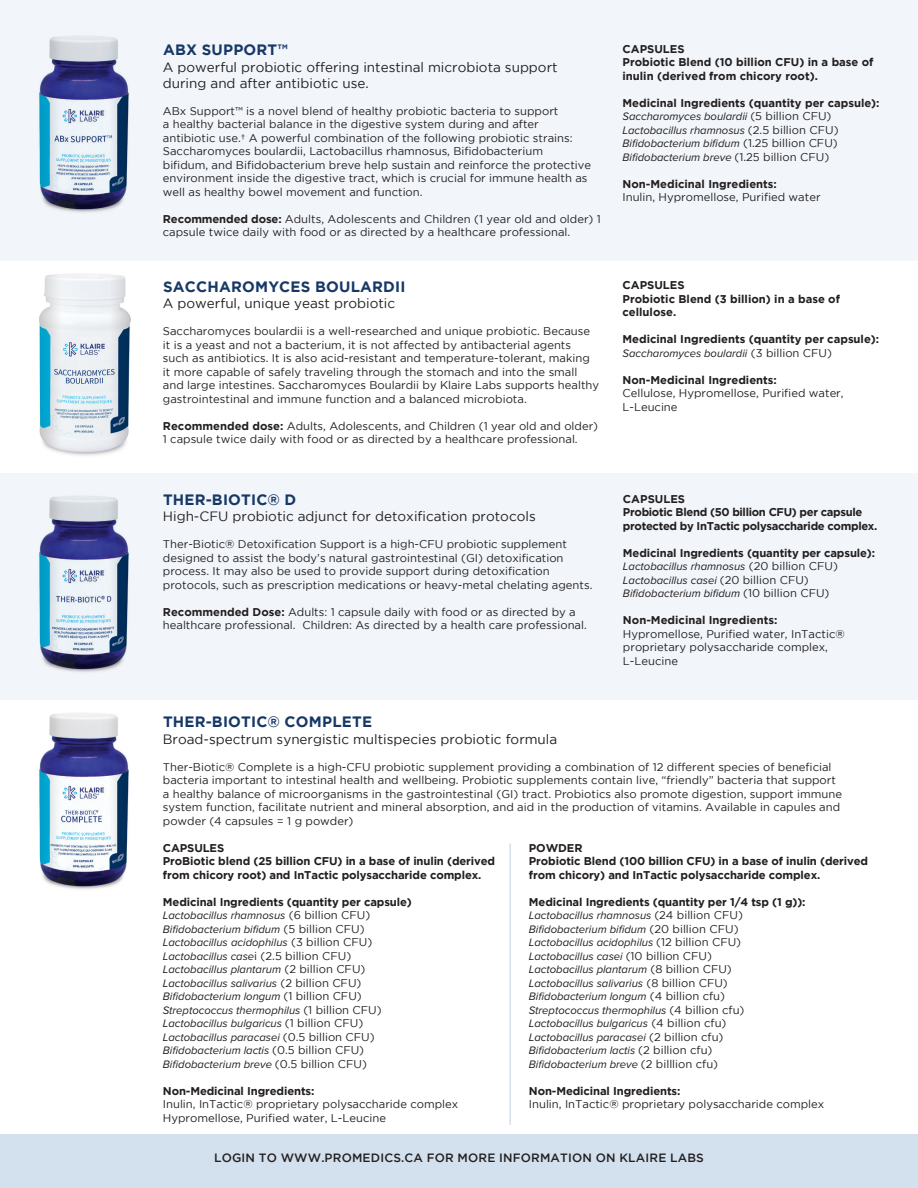
<style>
.page{position:relative;width:918px;height:1188px;background:#fff}
.page>*{position:absolute;margin:0;border:0;box-sizing:border-box;transform-origin:0 0}
.t1{font:700 15px "Gotham";letter-spacing:.015em;color:#173866}
.t2{font:13.5px/16.2px "Gotham";color:#231f20}
.t3{font:500 12px "Gotham";letter-spacing:.015em;color:#231f20}
.t4{font:11.25px/13.5px "Gotham";color:#231f20}
.t5{font:italic 11.25px "Proxima Nova";color:#231f20}
.t6{font:700 11.25px/13.5px "Gotham";letter-spacing:-.01em;color:#231f20}
.t7{font:700 11.25px/13.5px "Gotham";letter-spacing:-.03em;color:#231f20}
.s1{font-weight:700}
.s2{font-family:"Gotham";font-style:normal}
</style>
<div class="page">
<div style="left:0;top:1134px;width:918px;height:54px;background:#d3e1ee"></div>
<div style="left:0;top:0;width:918px;height:261px;background:#f2f6fa"></div>
<div style="left:0;top:473px;width:918px;height:227px;background:#f2f6fa"></div>
<img style="left:39px;top:36px;width:90px;height:177px">
<img style="left:39px;top:713px;width:90px;height:177px">
<img style="left:39px;top:496px;width:90px;height:176px">
<img style="left:39px;top:274px;width:92px;height:182px">
<hr style="left:509px;top:843px;width:2px;height:282px;background:#d3e1ee">
<p class="t1" style="left:163px;top:42px;width:126px">ABX SUPPORT™</p>
<p class="t2" style="left:163px;top:59px;width:396px">A powerful probiotic offering intestinal microbiota support during and after antibiotic use.</p>
<p class="t4" style="left:163px;top:104px;width:430px">ABx Support™ is a novel blend of healthy probiotic bacteria to support<br>a healthy bacterial balance in the digestive system during and after antibiotic use.† A powerful combination of the following probiotic strains:<br>Saccharomyces boulardii, Lactobacillus rhamnosus, Bifidobacterium bifidum, and Bifidobacterium breve help sustain and reinforce the protective environment inside the digestive tract, which is crucial for immune health as well as healthy bowel movement and function.</p>
<p class="t4" style="left:163px;top:212px;width:439px"><span class="s1">Recommended dose:</span> Adults, Adolescents and Children (1 year old and older) 1 capsule twice daily with food or as directed by a healthcare professional.</p>
<p class="t1" style="left:163px;top:278px;width:244px">SACCHAROMYCES BOULARDII</p>
<p class="t2" style="left:163px;top:295px;width:234px">A powerful, unique yeast probiotic</p>
<p class="t4" style="left:163px;top:324px;width:438px">Saccharomyces boulardii is a well-researched and unique probiotic. Because it is a yeast and not a bacterium, it is not affected by antibacterial agents such as antibiotics. It is also acid-resistant and temperature-tolerant, making it more capable of safely traveling through the stomach and into the small and large intestines. Saccharomyces Boulardii by Klaire Labs supports healthy gastrointestinal and immune function and a balanced microbiota.</p>
<p class="t4" style="left:163px;top:419px;width:437px"><span class="s1">Recommended dose:</span> Adults, Adolescents, and Children (1 year old and older)<br>1 capsule twice daily with food or as directed by a healthcare professional.</p>
<p class="t1" style="left:163px;top:491px;width:135px">THER-BIOTIC® D</p>
<p class="t2" style="left:163px;top:508px;width:374px">High-CFU probiotic adjunct for detoxification protocols</p>
<p class="t4" style="left:163px;top:538px;width:431px">Ther-Biotic® Detoxification Support is a high-CFU probiotic supplement designed to assist the body’s natural gastrointestinal (GI) detoxification process. It may also be used to provide support during detoxification protocols, such as prescription medications or heavy-metal chelating agents.</p>
<p class="t4" style="left:163px;top:605px;width:425px"><span class="s1">Recommended Dose:</span> Adults: 1 capsule daily with food or as directed by a healthcare professional. Children: As directed by a health care professional.</p>
<p class="t6" style="left:622px;top:42px;width:64px">CAPSULES</p>
<p class="t6" style="left:622px;top:55px;width:253px">Probiotic Blend (10 billion CFU) in a base of inulin (derived from chicory root).</p>
<p class="t6" style="left:622px;top:96px;width:259px">Medicinal Ingredients (quantity per capsule):</p>
<p class="t5" style="left:622px;top:108px;width:211px">Saccharomyces boulardii <span class="s2">(5 billion CFU)</span></p>
<p class="t5" style="left:622px;top:122px;width:218px">Lactobacillus rhamnosus <span class="s2">(2.5 billion CFU)</span></p>
<p class="t5" style="left:622px;top:135px;width:217px">Bifidobacterium bifidum <span class="s2">(1.25 billion CFU)</span></p>
<p class="t5" style="left:622px;top:149px;width:208px">Bifidobacterium breve <span class="s2">(1.25 billion CFU)</span></p>
<p class="t6" style="left:622px;top:177px;width:156px">Non-Medicinal Ingredients:</p>
<p class="t4" style="left:622px;top:190px;width:200px">Inulin, Hypromellose, Purified water</p>
<p class="t6" style="left:622px;top:278px;width:64px">CAPSULES</p>
<p class="t6" style="left:622px;top:292px;width:219px">Probiotic Blend (3 billion) in a base of cellulose.</p>
<p class="t6" style="left:622px;top:332px;width:258px">Medicinal Ingredients (quantity per capsule):</p>
<p class="t5" style="left:622px;top:344px;width:211px">Saccharomyces boulardii <span class="s2">(3 billion CFU)</span></p>
<p class="t6" style="left:622px;top:373px;width:156px">Non-Medicinal Ingredients:</p>
<p class="t4" style="left:622px;top:386px;width:223px">Cellulose, Hypromellose, Purified water,<br>L-Leucine</p>
<p class="t6" style="left:623px;top:492px;width:64px">CAPSULES</p>
<p class="t7" style="left:623px;top:505px;width:256px">Probiotic Blend (50 billion CFU) per capsule protected by InTactic polysaccharide complex.</p>
<p class="t6" style="left:623px;top:546px;width:254px">Medicinal Ingredients (quantity per capsule):</p>
<p class="t5" style="left:623px;top:558px;width:216px">Lactobacillus rhamnosus <span class="s2">(20 billion CFU)</span></p>
<p class="t5" style="left:623px;top:571px;width:187px">Lactobacillus casei <span class="s2">(20 billion CFU)</span></p>
<p class="t5" style="left:623px;top:585px;width:208px">Bifidobacterium bifidum <span class="s2">(10 billion CFU)</span></p>
<p class="t6" style="left:623px;top:613px;width:156px">Non-Medicinal Ingredients:</p>
<p class="t4" style="left:623px;top:627px;width:223px">Hypromellose, Purified water, InTactic® proprietary polysaccharide complex,<br>L-Leucine</p>
<p class="t1" style="left:163px;top:713px;width:211px">THER-BIOTIC® COMPLETE</p>
<p class="t2" style="left:163px;top:731px;width:396px">Broad-spectrum synergistic multispecies probiotic formula</p>
<p class="t4" style="left:163px;top:760px;width:681px">Ther-Biotic® Complete is a high-CFU probiotic supplement providing a combination of 12 different species of beneficial bacteria important to intestinal health and wellbeing. Probiotic supplements contain live, “friendly” bacteria that support a healthy balance of microorganisms in the gastrointestinal (GI) tract. Probiotics also promote digestion, support immune system function, facilitate nutrient and mineral absorption, and aid in the production of vitamins. Available in capules and powder (4 capsules = 1 g powder)</p>
<p class="t6" style="left:163px;top:841px;width:63px">CAPSULES</p>
<p class="t6" style="left:163px;top:854px;width:334px">ProBiotic blend (25 billion CFU) in a base of inulin (derived from chicory root) and InTactic polysaccharide complex.</p>
<p class="t6" style="left:163px;top:895px;width:250px">Medicinal Ingredients (quantity per capsule)</p>
<p class="t5" style="left:163px;top:907px;width:209px">Lactobacillus rhamnosus <span class="s2">(6 billion CFU)</span></p>
<p class="t5" style="left:163px;top:921px;width:203px">Bifidobacterium bifidum <span class="s2">(5 billion CFU)</span></p>
<p class="t5" style="left:163px;top:934px;width:211px">Lactobacillus acidophilus <span class="s2">(3 billion CFU)</span></p>
<p class="t5" style="left:163px;top:948px;width:190px">Lactobacillus case<span class="s2">i (2.5 billion CFU)</span></p>
<p class="t5" style="left:163px;top:961px;width:204px">Lactobacillus plantarum <span class="s2">(2 billion CFU)</span></p>
<p class="t5" style="left:163px;top:975px;width:200px">Lactobacillus salivarius <span class="s2">(2 billion CFU)</span></p>
<p class="t5" style="left:163px;top:988px;width:200px">Bifidobacterium longum <span class="s2">(1 billion CFU)</span></p>
<p class="t5" style="left:163px;top:1002px;width:220px">Streptococcus thermophilus <span class="s2">(1 billion CFU)</span></p>
<p class="t5" style="left:163px;top:1015px;width:202px">Lactobacillus bulgaricus <span class="s2">(1 billion CFU)</span></p>
<p class="t5" style="left:163px;top:1029px;width:213px">Lactobacillus paracasei <span class="s2">(0.5 billion CFU)</span></p>
<p class="t5" style="left:163px;top:1042px;width:203px">Bifidobacterium lactis <span class="s2">(0.5 billion CFU)</span></p>
<p class="t5" style="left:163px;top:1056px;width:205px">Bifidobacterium breve <span class="s2">(0.5 billion CFU)</span></p>
<p class="t6" style="left:163px;top:1084px;width:153px">Non-Medicinal Ingredients:</p>
<p class="t4" style="left:163px;top:1097px;width:297px">Inulin, InTactic® proprietary polysaccharide complex<br>Hypromellose, Purified water, L-Leucine</p>
<p class="t6" style="left:529px;top:841px;width:55px">POWDER</p>
<p class="t6" style="left:529px;top:854px;width:341px">Probiotic Blend (100 billion CFU) in a base of inulin (derived from chicory) and InTactic polysaccharide complex.</p>
<p class="t6" style="left:529px;top:895px;width:278px">Medicinal Ingredients (quantity per 1/4 tsp (1 g)):</p>
<p class="t5" style="left:529px;top:907px;width:215px">Lactobacillus rhamnosus <span class="s2">(24 billion CFU)</span></p>
<p class="t5" style="left:529px;top:921px;width:211px">Bifidobacterium bifidum <span class="s2">(20 billion CFU)</span></p>
<p class="t5" style="left:529px;top:934px;width:214px">Lactobacillus acidophilus <span class="s2">(12 billion CFU)</span></p>
<p class="t5" style="left:529px;top:948px;width:185px">Lactobacillus casei <span class="s2">(10 billion CFU)</span></p>
<p class="t5" style="left:529px;top:961px;width:204px">Lactobacillus plantarum <span class="s2">(8 billion CFU)</span></p>
<p class="t5" style="left:529px;top:975px;width:200px">Lactobacillus salivarius <span class="s2">(8 billion CFU)</span></p>
<p class="t5" style="left:529px;top:988px;width:198px">Bifidobacterium longum <span class="s2">(4 billion cfu)</span></p>
<p class="t5" style="left:529px;top:1002px;width:217px">Streptococcus thermophilus <span class="s2">(4 billion cfu)</span></p>
<p class="t5" style="left:529px;top:1015px;width:199px">Lactobacillus bulgaricus <span class="s2">(4 billion cfu)</span></p>
<p class="t5" style="left:529px;top:1029px;width:196px">Lactobacillus paracasei <span class="s2">(2 billion cfu)</span></p>
<p class="t5" style="left:529px;top:1042px;width:185px">Bifidobacterium lactis <span class="s2">(2 billion cfu)</span></p>
<p class="t5" style="left:529px;top:1056px;width:191px">Bifidobacterium breve <span class="s2">(2 billlion cfu)</span></p>
<p class="t6" style="left:529px;top:1084px;width:153px">Non-Medicinal Ingredients:</p>
<p class="t4" style="left:529px;top:1097px;width:297px">Inulin, InTactic® proprietary polysaccharide complex</p>
<p class="t3" style="left:214px;top:1151px;width:491px">LOGIN TO WWW.PROMEDICS.CA FOR MORE INFORMATION ON KLAIRE LABS</p>
</div>
